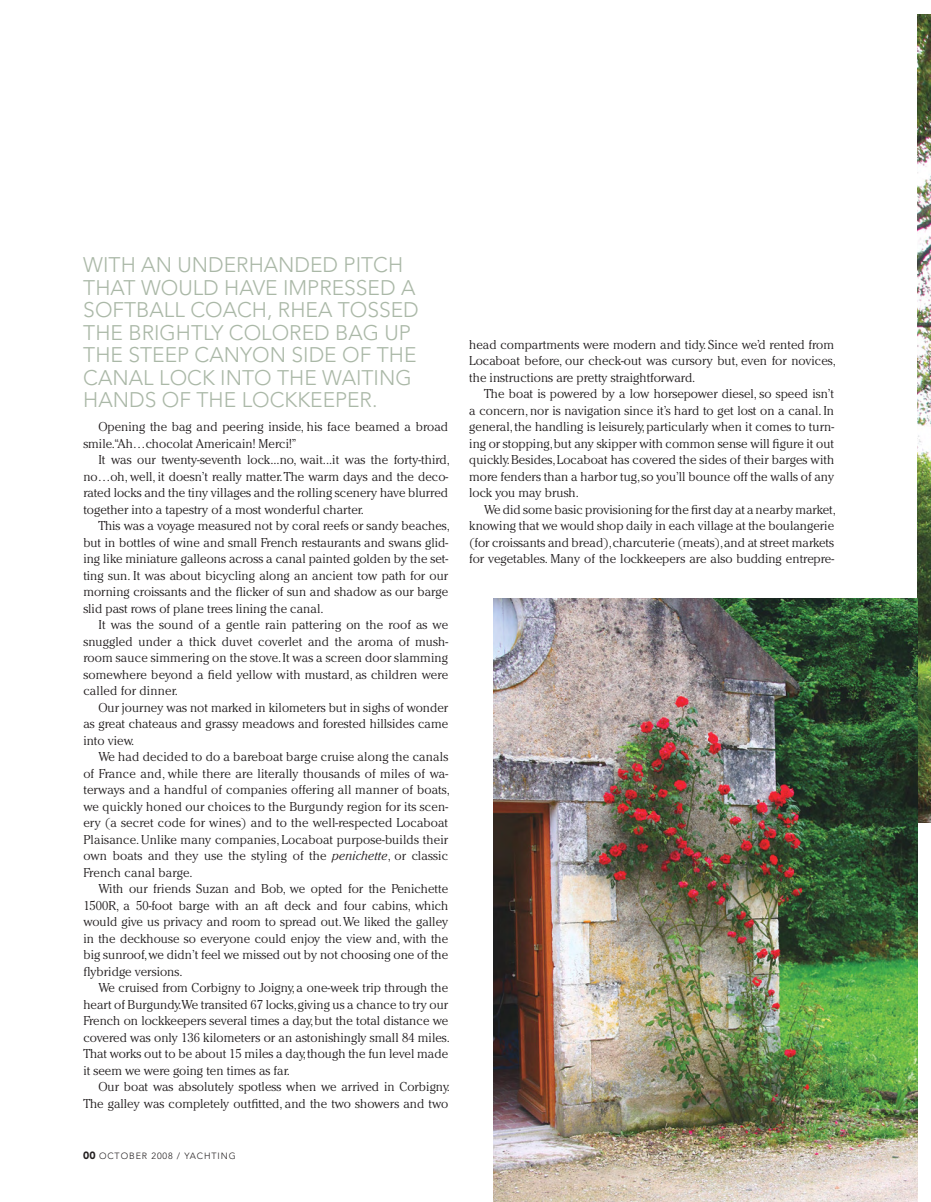
<style>
.page{position:relative;width:931px;height:1202px;background:#fff}
.page>*{position:absolute;margin:0;border:0;box-sizing:border-box;transform-origin:0 0}
.t1{font:300 21px/22.5px "Avenir";color:#aab8a7}
.t2{font:300 12.75px/16.5px "Cheltenham Std";color:#231f20}
.t3{font:300 9px "Avenir";letter-spacing:.1em;color:#231f20}
.s1{font-style:italic}
.s2{font-weight:900;font-size:10.5px}
</style>
<div class="page">
<img style="left:918px;top:14px;width:13px;height:808px">
<img style="left:493px;top:598px;width:425px;height:604px">
<h1 class="t1" style="left:83px;top:254px;width:337px">WITH AN UN DERHAN DED PITCH<br>THAT WOULD HAVE IM PRESSED A<br>SO FTBALL COACH , RH EA TOSSED<br>TH E B RIGHTLY COLORED BAG UP<br>TH E STEEP CANYON SIDE OF TH E<br>CANAL LOCK INTO</h1>
<h1 class="t1" style="left:83px;top:366px;width:330px;text-indent:194px">TH E WAITING<br>HAN DS OF TH E LOCKKEEPER.</h1>
<p class="t2" style="left:83px;top:418px;width:366px;text-indent:15px">Opening the bag and peering inside, his face beamed a broad smile.“Ah…chocolat Americain! Merci!”</p>
<p class="t2" style="left:83px;top:451px;width:368px;text-indent:15px">It was our twenty-seventh lock...no, wait...it was the forty-third, no…oh, well, it doesn’t really matter. The warm days and the deco&shy;rated locks and the tiny villages and the rolling scenery have blurred together into a tapestry of a most wonderful charter.</p>
<p class="t2" style="left:83px;top:517px;width:368px;text-indent:15px">This was a voyage measured not by coral reefs or sandy beaches, but in bottles of wine and small French restaurants and swans glid&shy;ing like miniature galleons across a canal painted golden by the set&shy;ting sun. It was about bicycling along an ancient tow path for our morning croissants and the flicker of sun and shadow as our barge slid past rows of plane trees lining the canal.</p>
<p class="t2" style="left:83px;top:616px;width:366px;text-align:justify;text-indent:15px">It was the sound of a gentle rain pattering on the roof as we snuggled under a thick duvet coverlet and the aroma of mush&shy;room sauce simmering on the stove. It was a screen door slamming somewhere beyond a field yellow with mustard, as children were called for dinner.</p>
<p class="t2" style="left:83px;top:699px;width:366px;text-align:justify;text-indent:15px">Our journey was not marked in kilometers but in sighs of wonder as great chateaus and grassy meadows and forested hillsides came into view.</p>
<p class="t2" style="left:83px;top:748px;width:368px;text-indent:15px">We had decided to do a bareboat barge cruise along the canals of France and, while there are literally thousands of miles of wa&shy;terways and a handful of companies offering all manner of boats, we quickly honed our choices to the Burgundy region for its scen&shy;ery (a secret code for wines) and to the well-respected Locaboat Plaisance. Unlike many companies, Locaboat purpose-builds their own boats and they use the styling of the <span class="s1">penichette</span>, or classic French canal barge.</p>
<p class="t2" style="left:83px;top:880px;width:366px;text-align:justify;text-indent:15px">With our friends Suzan and Bob, we opted for the Penichette 1500R, a 50-foot barge with an aft deck and four cabins, which would give us privacy and room to spread out. We liked the galley in the deckhouse so everyone could enjoy the view and, with the big sunroof, we didn’t feel we missed out by not choosing one of the flybridge versions.</p>
<p class="t2" style="left:83px;top:979px;width:368px;text-indent:15px">We cruised from Corbigny to Joigny, a one-week trip through the heart of Burgundy.We transited 67 locks, giving us a chance to try our French on lockkeepers several times a day, but the total distance we covered was only 136 kilometers or an astonishingly small 84 miles.<br>That works out to be about 15 miles a day, though the fun level made it seem we were going ten times as far.</p>
<p class="t2" style="left:83px;top:1078px;width:368px;text-align:right">Our boat was absolutely spotless when we arrived in Corbigny.<br>The galley was completely outfitted, and the two showers and two</p>
<p class="t3" style="left:83px;top:1150px;width:39px"><span class="s2">00</span> OCTOB</p>
<p class="t3" style="left:136px;top:1150px;width:102px">ER 2008 / YACHTIN G</p>
<p class="t2" style="left:469px;top:336px;width:368px">head compartments were modern and tidy. Since we’d rented from<br>Locaboat before, our check-out was cursory but, even for novices, the instructions are pretty straightforward.</p>
<p class="t2" style="left:469px;top:385px;width:366px;text-align:justify;text-indent:15px">The boat is powered by a low horsepower diesel, so speed isn’t a concern, nor is navigation since it’s hard to get lost on a canal. In general, the handling is leisurely, particularly when it comes to turn&shy;ing or stopping, but any skipper with common sense will figure it out quickly. Besides, Locaboat has covered the sides of their barges with more fenders than a harbor tug, so you’ll bounce off the walls of any lock you may brush.</p>
<p class="t2" style="left:469px;top:501px;width:368px;text-indent:15px">We did some basic provisioning for the first day at a nearby market, knowing that we would shop daily in each village at the boulangerie (for croissants and bread), charcuterie (meats), and at street markets for vegetables. Many of the lockkeepers are also budding entrepre-</p>
</div>
